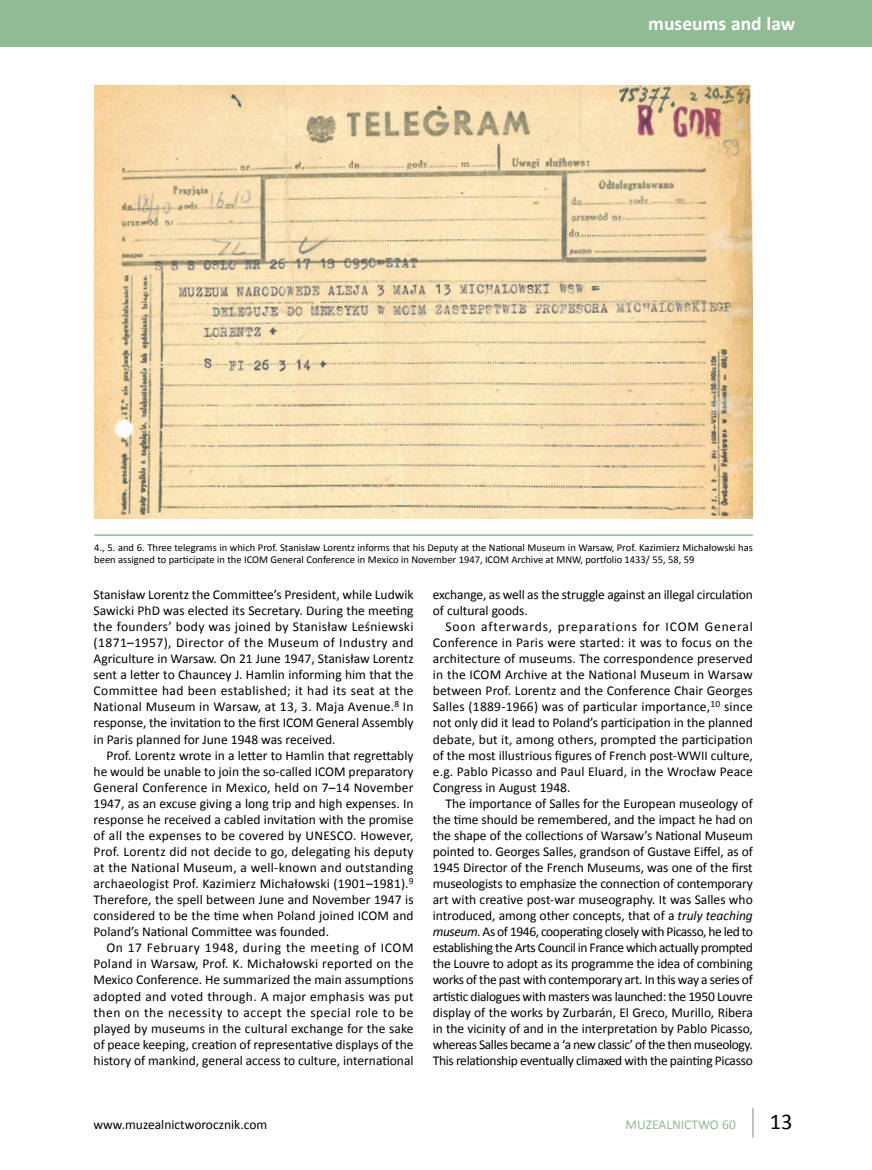
<style>
.page{position:relative;width:872px;height:1170px;background:#fff}
.page>*{position:absolute;margin:0;border:0;box-sizing:border-box;transform-origin:0 0}
.t1{font:22.5px "Calibri";color:#000}
.t2{font:700 19.5px "Calibri";color:#fff}
.t3{font:13.5px/16px "Calibri";color:#000;text-align:justify}
.t4{font:13.5px "Calibri";color:#90bb94}
.t5{font:10.5px/12.6px "Calibri";color:#000}
.s1{font-style:italic}
</style>
<div class="page">
<hr style="left:752px;top:1107px;width:1px;height:30px;background:#b3b2b2">
<div style="left:0;top:0;width:872px;height:47px;background:#90bb94"></div>
<img style="left:94px;top:85px;width:659px;height:433px">
<hr style="left:94px;top:534px;width:659px;height:2px;background:#90bb94">
<h2 class="t2" style="left:648px;top:11px;width:149px">museums and law</h2>
<p class="t5" style="left:94px;top:541px;width:660px">4., 5. and 6. Three telegrams in which Prof. Stanisław Lorentz informs that his Deputy at the National Museum in Warsaw, Prof. Kazimierz Michałowski has been assigned to participate in the ICOM General Conference in Mexico in November 1947, ICOM Archive at MNW, portfolio 1433/ 55, 58, 59</p>
<p class="t3" style="left:94px;top:586px;width:322px">Stanisław Lorentz the Committee’s President, while Ludwik Sawicki PhD was elected its Secretary. During the meeting the founders’ body was joined by Stanisław Leśniewski (1871–1957), Director of the Museum of Industry and Agriculture in Warsaw. On 21 June 1947, Stanisław Lorentz sent a letter to Chauncey J. Hamlin informing him that the Committee had been established; it had its seat at the National Museum in Warsaw, at 13, 3. Maja Avenue.<sup>8</sup> In response, the invitation to the first ICOM General Assembly in Paris planned for June 1948 was received.</p>
<p class="t3" style="left:94px;top:747px;width:321px;text-indent:13px">Prof. Lorentz wrote in a letter to Hamlin that regrettably he would be unable to join the so-called ICOM preparatory General Conference in Mexico, held on 7–14 November 1947, as an excuse giving a long trip and high expenses. In response he received a cabled invitation with the promise of all the expenses to be covered by UNESCO. However, Prof. Lorentz did not decide to go, delegating his deputy at the National Museum, a well-known and outstanding archaeologist Prof. Kazimierz Michałowski (1901–1981).<sup>9<br></sup>Therefore, the spell between June and November 1947 is considered to be the time when Poland joined ICOM and Poland’s National Committee was founded.</p>
<p class="t3" style="left:94px;top:939px;width:322px;text-indent:13px">On 17 February 1948, during the meeting of ICOM Poland in Warsaw, Prof. K. Michałowski reported on the Mexico Conference. He summarized the main assumptions adopted and voted through. A major emphasis was put then on the necessity to accept the special role to be played by museums in the cultural exchange for the sake of peace keeping, creation of representative displays of the history of mankind, general access to culture, international</p>
<p class="t3" style="left:433px;top:586px;width:321px">exchange, as well as the struggle against an illegal circulation of cultural goods.</p>
<p class="t3" style="left:433px;top:618px;width:321px;text-indent:13px">Soon afterwards, preparations for ICOM General Conference in Paris were started: it was to focus on the architecture of museums. The correspondence preserved in the ICOM Archive at the National Museum in Warsaw between Prof. Lorentz and the Conference Chair Georges Salles (1889-1966) was of particular importance,<sup>10</sup> since not only did it lead to Poland’s participation in the planned debate, but it, among others, prompted the participation of the most illustrious figures of French post-WWII culture, e.g. Pablo Picasso and Paul Eluard, in the Wrocław Peace Congress in August 1948.</p>
<p class="t3" style="left:433px;top:795px;width:322px;text-indent:13px">The importance of Salles for the European museology of the time should be remembered, and the impact he had on the shape of the collections of Warsaw’s National Museum pointed to. Georges Salles, grandson of Gustave Eiffel, as of 1945 Director of the French Museums, was one of the first museologists to emphasize the connection of contemporary art with creative post-war museography. It was Salles who introduced, among other concepts, that of a <span class="s1">truly teaching museum</span>. As of 1946, cooperating closely with Picasso, he led to establishing the Arts Council in France which actually prompted the Louvre to adopt as its programme the idea of combining works of the past with contemporary art. In this way a series of artistic dialogues with masters was launched: the 1950 Louvre display of the works by Zurbarán, El Greco, Murillo, Ribera in the vicinity of and in the interpretation by Pablo Picasso, whereas Salles became a ‘a new classic’ of the then museology.<br>This relationship eventually climaxed with the painting Picasso</p>
<p class="t3" style="left:94px;top:1116px;width:175px">www.muzealnictworocznik.com</p>
<p class="t4" style="left:625px;top:1115px;width:112px">MUZEALNICTWO 60</p>
<h1 class="t1" style="left:770px;top:1107px;width:24px">13</h1>
</div>
